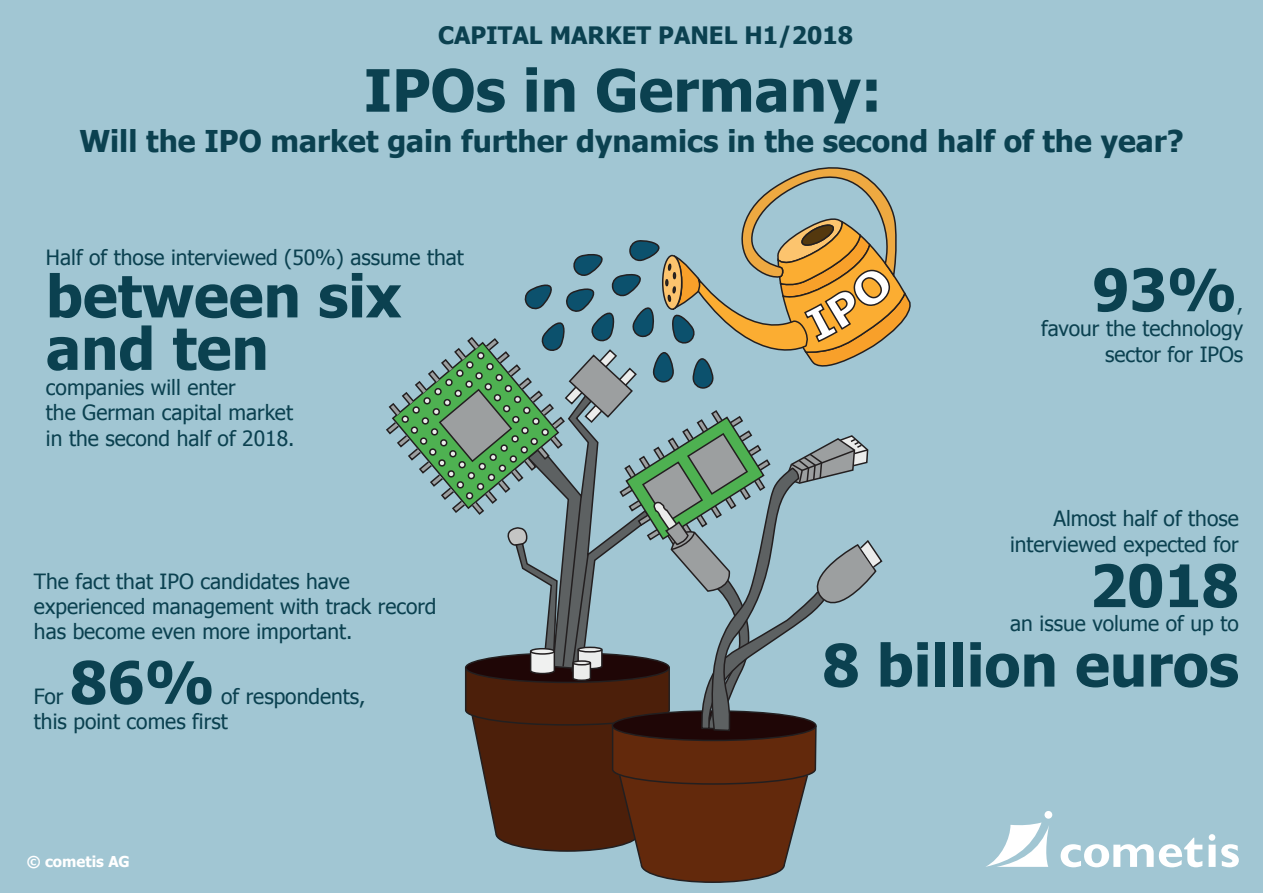
<style>
.page{position:relative;width:1263px;height:893px;background:#a1c6d3}
.page>*{position:absolute;margin:0;border:0;box-sizing:border-box;transform-origin:0 0}
.t1{font:700 58.5px/52.5px "Tahoma";color:#0b4150}
.t2{font:700 30px "Tahoma";color:#0b4150}
.t3{font:700 24px "Tahoma";color:#0b4150}
.t4{font:21px/25.2px "Tahoma";color:#0b4150}
.t5{font:700 15px "Tahoma";color:#fff}
</style>
<div class="page">
<svg style="left:986px;top:822px;width:63px;height:45px"></svg>
<div style="left:1044px;top:811px;width:8px;height:8px;background:#fff;border-radius:50%"></div>
<svg style="left:1060px;top:838px;width:142px;height:29px"></svg>
<svg style="left:1208px;top:834px;width:7px;height:33px"></svg>
<svg style="left:1221px;top:844px;width:18px;height:23px"></svg>
<svg style="left:386px;top:167px;width:525px;height:716px"></svg>
<p class="t3" style="left:438px;top:18px;width:417px">CAPITAL MARKET PANEL H1/2018</p>
<h1 class="t1" style="left:364px;top:61px;width:520px">IPOs in Germany:</h1>
<h2 class="t2" style="left:79px;top:120px;width:1106px">Will the IPO market gain further dynamics in the second half of the year?</h2>
<p class="t4" style="left:46px;top:244px;width:419px">Half of those interviewed (50%) assume that</p>
<h1 class="t1" style="left:46px;top:266px;width:357px">between six and ten</h1>
<p class="t4" style="left:46px;top:374px;width:250px">companies will enter<br>the German capital market in the second half of 2018.</p>
<p class="t4" style="left:34px;top:568px;width:404px">The fact that IPO candidates have experienced management with track record has become even more important.</p>
<h1 class="t1" style="left:70px;top:653px;width:146px">86%</h1>
<p class="t4" style="left:34px;top:683px;width:333px;text-indent:187px">of respondents, this point comes first</p>
<p class="t4" style="left:34px;top:683px;width:31px">For</p>
<p class="t5" style="left:27px;top:851px;width:105px">© cometis AG</p>
<h1 class="t1" style="left:1092px;top:260px;width:146px">93%</h1>
<p class="t4" style="left:1041px;top:290px;width:204px;text-align:right">,<br>favour the technology sector for IPOs</p>
<p class="t4" style="left:1010px;top:505px;width:230px;text-align:right">Almost half of those interviewed expected for</p>
<h1 class="t1" style="left:1090px;top:556px;width:151px">2018</h1>
<p class="t4" style="left:1010px;top:610px;width:230px">an issue volume of up to</p>
<h1 class="t1" style="left:822px;top:635px;width:418px">8 billion euros</h1>
</div>
